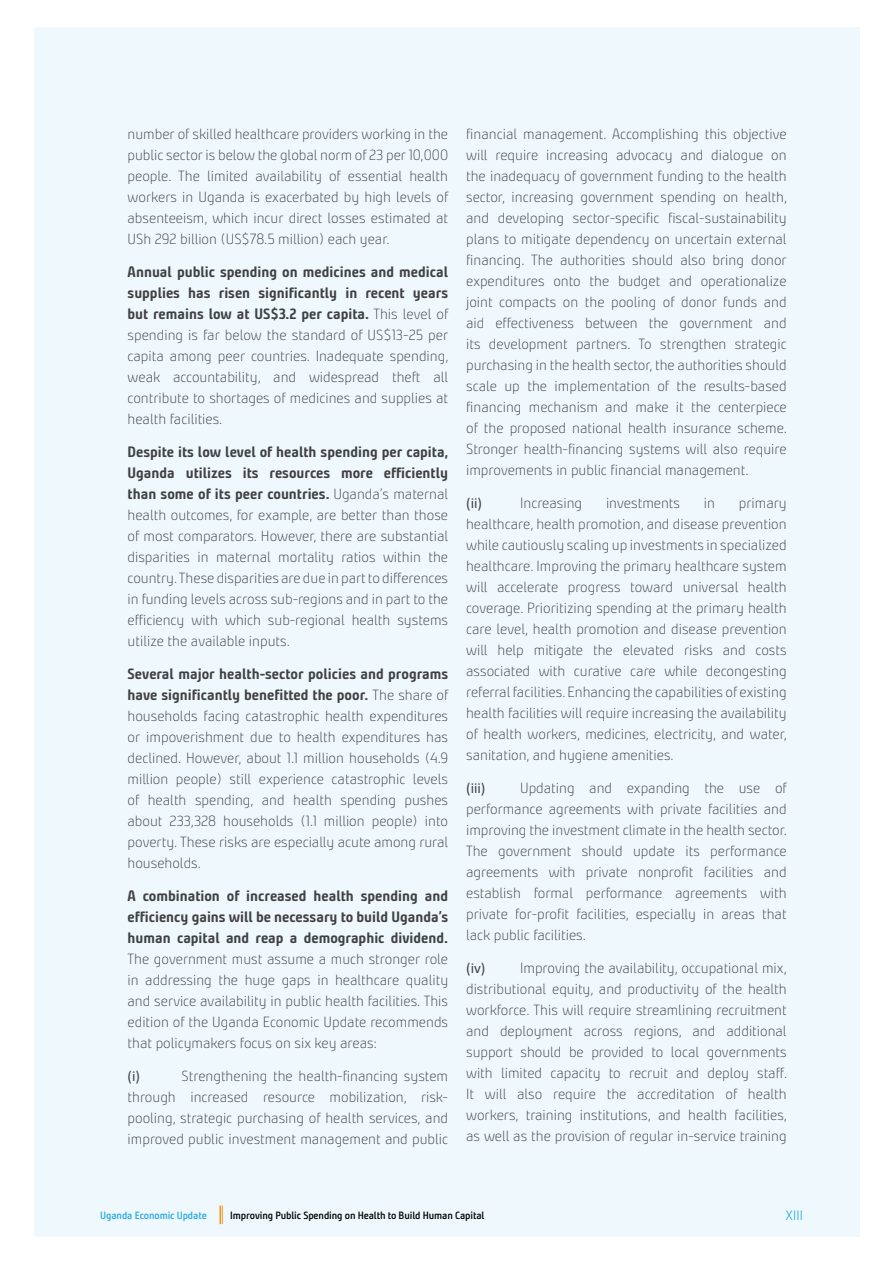
<style>
.page{position:relative;width:893px;height:1263px;background:#fff}
.page>*{position:absolute;margin:0;border:0;box-sizing:border-box;transform-origin:0 0}
.List_Paragraph{font:300 15px/21px "Bunday Clean";color:#414042;text-align:justify}
.List_Paragraph-2{font:15px "Calibri";color:#414042}
.t1{font:300 13.5px "Bunday Clean";color:#28aae1}
.t2{font:600 10.5px "Bunday Clean";letter-spacing:-.01em;color:#000}
.t3{font:600 10.5px "Bunday Clean";letter-spacing:-.01em;color:#28aae1}
.s1{font-weight:700}
.s2{font-family:"Calibri";font-weight:400}
</style>
<div class="page">
<div style="left:34px;top:27px;width:825px;height:1209px;background:#eef8fd"></div>
<svg style="left:219px;top:1205px;width:4px;height:19px"></svg>
<p class="List_Paragraph" style="left:128px;top:123px;width:322px">number of skilled healthcare providers working in the public sector is below the global norm of 23 per 10,000 people. The limited availability of essential health workers in Uganda is exacerbated by high levels of absenteeism, which incur direct losses estimated at USh 292 billion (US$78.5 million) each year.</p>
<p class="List_Paragraph" style="left:128px;top:261px;width:322px"><span class="s1">Annual public spending on medicines and medical supplies has risen significantly in recent years but remains low at US$3.2 per capita.</span> This level of spending is far below the standard of US$13-25 per capita among peer countries. Inadequate spending, weak accountability, and widespread theft all contribute to shortages of medicines and supplies at health facilities.</p>
<p class="List_Paragraph" style="left:128px;top:441px;width:322px"><span class="s1">Despite its low level of health spending per capita, Uganda utilizes its resources more efficiently than some of its peer countries.</span> Uganda’s maternal health outcomes, for example, are better than those of most comparators. However, there are substantial disparities in maternal mortality ratios within the country. These disparities are due in part to differences in funding levels across sub-regions and in part to the efficiency with which sub-regional health systems utilize the available inputs.</p>
<p class="List_Paragraph" style="left:128px;top:663px;width:322px"><span class="s1">Several major health-sector policies and programs have significantly benefitted the poor.</span> The share of households facing catastrophic health expenditures or impoverishment due to health expenditures has declined. However, about 1.1 million households (4.9 million people) still experience catastrophic levels of health spending, and health spending pushes about 233,328 households (1.1 million people) into poverty. These risks are especially acute among rural households.</p>
<p class="List_Paragraph" style="left:128px;top:885px;width:322px"><span class="s1">A combination of increased health spending and efficiency gains will be necessary to build Uganda’s human capital and reap a demographic dividend.<br></span>The government must assume a much stronger role in addressing the huge gaps in healthcare quality and service availability in public health facilities. This edition of the Uganda Economic Update recommends that policymakers focus on six key areas:</p>
<p class="List_Paragraph-2" style="left:128px;top:1065px;width:14px">(i)</p>
<p class="List_Paragraph" style="left:128px;top:1065px;width:322px;text-indent:54px">Strengthening the health-financing system through increased resource mobilization, risk&shy;pooling, strategic purchasing of health services, and improved public investment management and public</p>
<p class="List_Paragraph" style="left:466px;top:123px;width:323px">financial management. Accomplishing this objective will require increasing advocacy and dialogue on the inadequacy of government funding to the health sector, increasing government spending on health, and developing sector-specific fiscal-sustainability plans to mitigate dependency on uncertain external financing. The authorities should also bring donor expenditures onto the budget and operationalize joint compacts on the pooling of donor funds and aid effectiveness between the government and its development partners. To strengthen strategic purchasing in the health sector, the authorities should scale up the implementation of the results-based financing mechanism and make it the centerpiece of the proposed national health insurance scheme.<br>Stronger health-financing systems will also require improvements in public financial management.</p>
<p class="List_Paragraph-2" style="left:466px;top:492px;width:17px">(ii)</p>
<p class="List_Paragraph" style="left:520px;top:492px;width:64px">Increasing</p>
<p class="List_Paragraph" style="left:606px;top:492px;width:76px">investments</p>
<p class="List_Paragraph" style="left:704px;top:492px;width:13px">in</p>
<p class="List_Paragraph" style="left:466px;top:492px;width:322px;text-indent:273px">primary healthcare, health promotion, and disease prevention while cautiously scaling up investments in specialized healthcare. Improving the primary healthcare system will accelerate progress toward universal health coverage. Prioritizing spending at the primary health care level, health promotion and disease prevention will help mitigate the elevated risks and costs associated with curative care while decongesting referral facilities. Enhancing the capabilities of existing health facilities will require increasing the availability of health workers, medicines, electricity, and water, sanitation, and hygiene amenities.</p>
<p class="List_Paragraph-2" style="left:466px;top:777px;width:21px">(iii)</p>
<p class="List_Paragraph" style="left:466px;top:777px;width:322px;text-indent:54px">Updating and expanding the use of performance agreements with private facilities and improving the investment climate in the health sector.<br>The government should update its performance agreements with private nonprofit facilities and establish formal performance agreements with private for-profit facilities, especially in areas that lack public facilities.</p>
<p class="List_Paragraph" style="left:466px;top:957px;width:323px"><span class="s2">(iv)</span> Improving the availability, occupational mix, distributional equity, and productivity of the health workforce. This will require streamlining recruitment and deployment across regions, and additional support should be provided to local governments with limited capacity to recruit and deploy staff.<br>It will also require the accreditation of health workers, training institutions, and health facilities, as well as the provision of regular in-service training</p>
<p class="t3" style="left:100px;top:1208px;width:108px">Uganda Economic Update</p>
<p class="t2" style="left:230px;top:1208px;width:256px">Improving Public Spending on Health to Build Human Capital</p>
<p class="t1" style="left:786px;top:1207px;width:19px">XIII</p>
</div>
